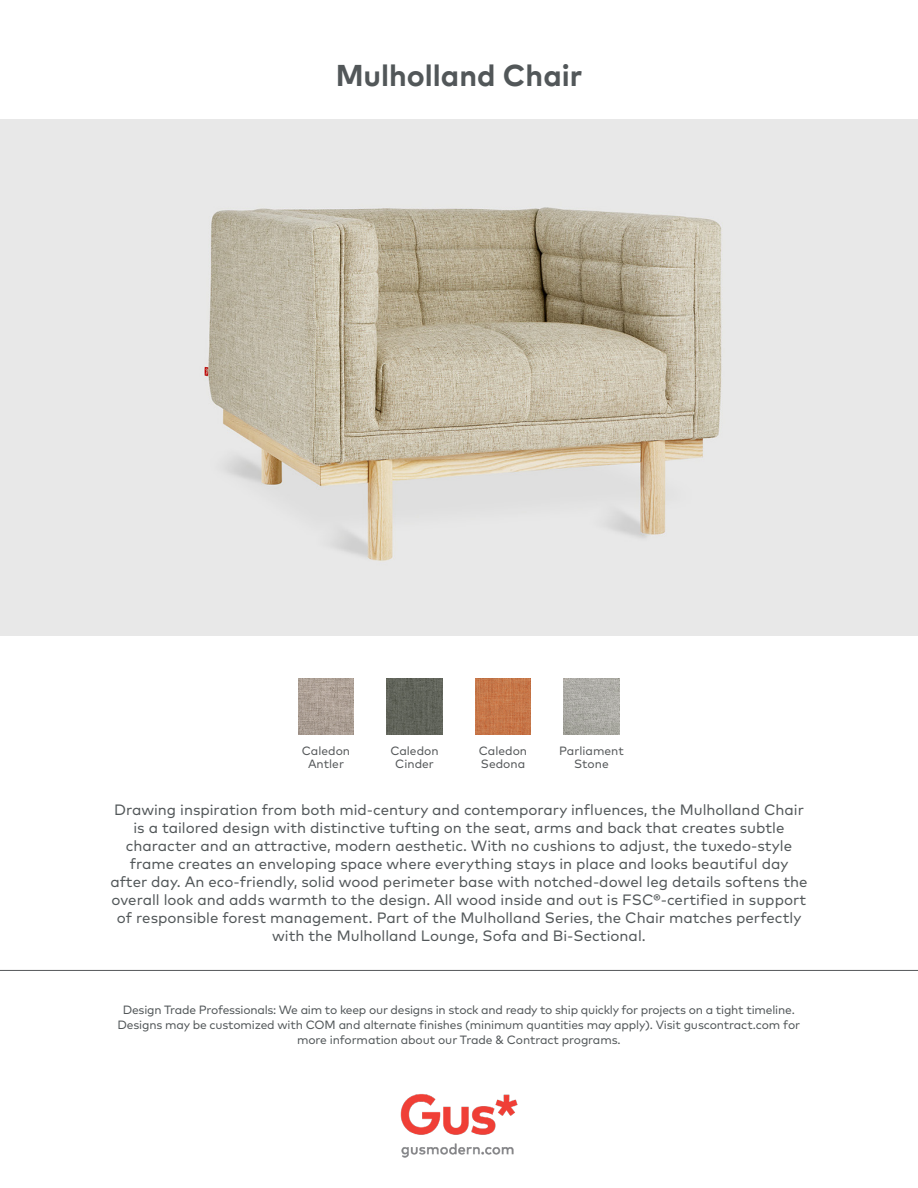
<style>
.page{position:relative;width:918px;height:1188px;background:#fff}
.page>*{position:absolute;margin:0;border:0;box-sizing:border-box;transform-origin:0 0}
.Product_Title{font:700 30px "Mark";color:#525759}
.Description{font:15px/18px "Mark Pro";color:#525759;text-align:center}
.t1{font:12px/15px "Mark Pro";letter-spacing:-.015em;color:#525759;text-align:center}
.t2{font:12px/13.5px "Mark Pro";color:#545759;text-align:center}
</style>
<div class="page">
<img style="left:400px;top:1094px;width:118px;height:64px">
<img style="left:0;top:119px;width:918px;height:516px">
<img style="left:298px;top:679px;width:56px;height:55px">
<img style="left:475px;top:679px;width:56px;height:55px">
<img style="left:564px;top:679px;width:55px;height:55px">
<img style="left:387px;top:679px;width:55px;height:55px">
<hr style="left:0;top:970px;width:918px;height:1px;background:#545759">
<p class="Product_Title" style="left:336px;top:56px;width:248px">Mulholland Chair</p>
<p class="t2" style="left:302px;top:743px;width:50px">Caledon<br>Antler</p>
<p class="t2" style="left:479px;top:743px;width:50px;text-align:left">Caledon<br>Sedona</p>
<p class="t2" style="left:559px;top:743px;width:66px">Parliament</p>
<p class="t2" style="left:390px;top:743px;width:50px">Caledon<br>Cinder</p>
<p class="Description" style="left:110px;top:800px;width:699px">Drawing inspiration from both mid‐century and contemporary influences, the Mulholland Chair is a tailored design with distinctive tufting on the seat, arms and back that creates subtle character and an attractive, modern aesthetic. With no cushions to adjust, the tuxedo‐style frame creates an enveloping space where everything stays in place and looks beautiful day after day. An eco‐friendly, solid wood perimeter base with notched‐dowel leg details softens the overall look and adds warmth to the design. All wood inside and out is FSC®‐certified in support of responsible forest management. Part of the Mulholland Series, the Chair matches perfectly with the Mulholland Lounge, Sofa and Bi‐Sectional.</p>
<p class="t2" style="left:574px;top:756px;width:36px">Stone</p>
<p class="t1" style="left:118px;top:1001px;width:684px">Design Trade Professionals: We aim to keep our designs in stock and ready to ship quickly for projects on a tight timeline.<br>Designs may be customized with COM and alternate finishes (minimum quantities may apply). Visit guscontract.com for more information about our Trade &amp; Contract programs.</p>
</div>
